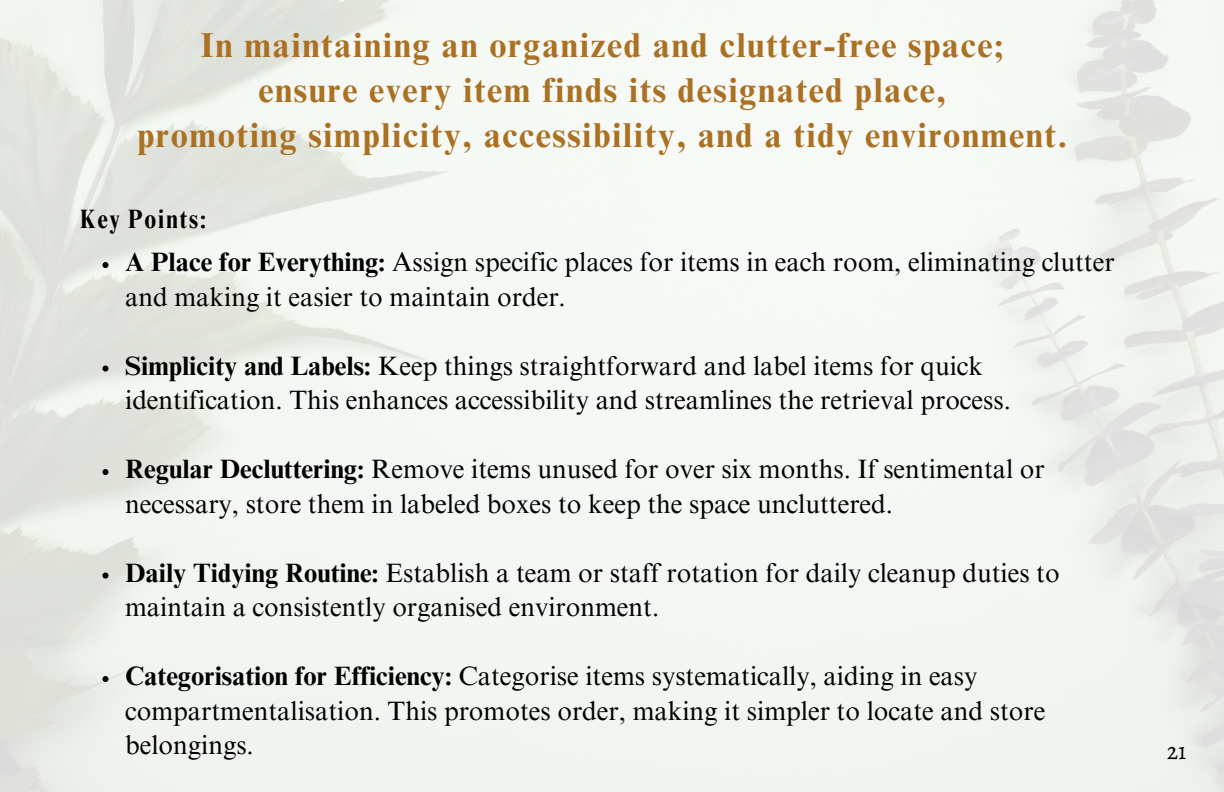
<style>
.page{position:relative;width:1224px;height:792px;background:#fff}
.page>*{position:absolute;margin:0;border:0;box-sizing:border-box;transform-origin:0 0}
.t1{font:700 34.6px/45px "Times NRMT Pro";letter-spacing:.045em;color:#ab7123;text-align:center}
.t2{font:26.6px/34.4px "Times NRMT Pro";color:#000}
.t3{font:700 condensed 26.6px "Times NRMT Pro";letter-spacing:.06em;color:#000001}
.t4{font:24px "Alegreya";color:#000}
.s1{font-weight:700}
</style>
<div class="page">
<svg style="left:102px;top:262px;width:6px;height:6px"></svg>
<svg style="left:102px;top:366px;width:6px;height:6px"></svg>
<svg style="left:102px;top:469px;width:6px;height:6px"></svg>
<svg style="left:102px;top:573px;width:6px;height:6px"></svg>
<svg style="left:102px;top:676px;width:6px;height:6px"></svg>
<p class="t1" style="left:137px;top:27px;width:932px">In maintaining an organized and clutter-free space;<br>ensure every item finds its designated place,<br>promoting simplicity, accessibility, and a tidy environment.</p>
<h1 class="t3" style="left:80px;top:208px;width:128px">Key Points:</h1>
<h2 class="t2" style="left:125px;top:248px;width:991px"><span class="s1">A Place for Everything:</span> Assign specific places for items in each room, eliminating clutter and making it easier to maintain order.</h2>
<p class="t2" style="left:125px;top:352px;width:887px"><span class="s1">Simplicity and Labels:</span> Keep things straightforward and label items for quick identification. This enhances accessibility and streamlines the retrieval process.</p>
<p class="t2" style="left:125px;top:455px;width:921px"><span class="s1">Regular Decluttering:</span> Remove items unused for over six months. If sentimental or necessary, store them in labeled boxes to keep the space uncluttered.</p>
<p class="t2" style="left:125px;top:559px;width:936px"><span class="s1">Daily Tidying Routine:</span> Establish a team or staff rotation for daily cleanup duties to maintain a consistently organised environment.</p>
<p class="t2" style="left:125px;top:662px;width:922px"><span class="s1">Categorisation for Efficiency:</span> Categorise items systematically, aiding in easy compartmentalisation. This promotes order, making it simpler to locate and store belongings.</p>
<p class="t4" style="left:1167px;top:735px;width:21px">21</p>
</div>
